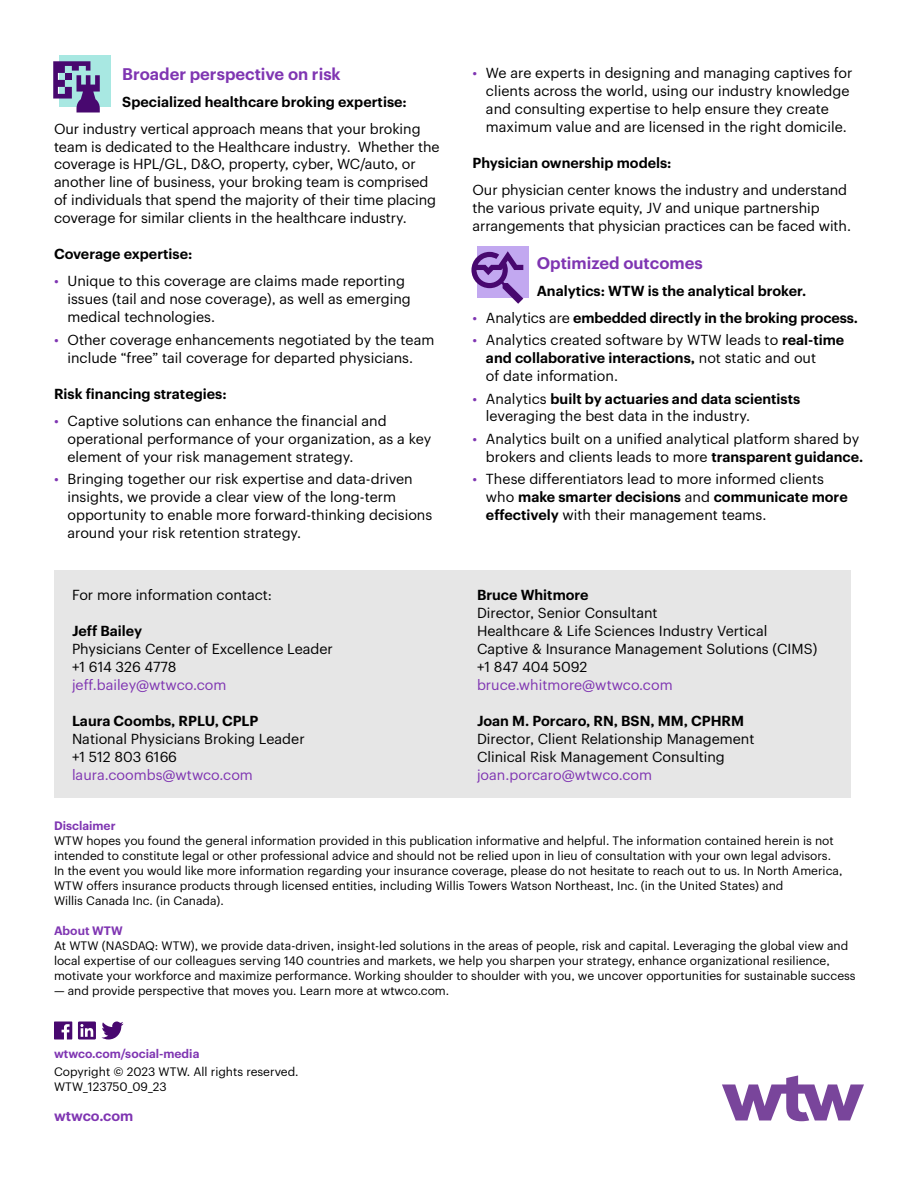
<style>
.page{position:relative;width:918px;height:1188px;background:#fff}
.page>*{position:absolute;margin:0;border:0;box-sizing:border-box;transform-origin:0 0}
.t1{font:600 16.5px "Graphik";color:#7f35b2}
.t2{font:14.25px/18px "Graphik";color:#000}
.t3{font:600 14.25px "Graphik";color:#000}
.t4{font:14.25px "Graphik";color:#7f35b2}
.t5{font:600 14.25px "Graphik";color:#7f35b2}
.t6{font:12px/15px "Graphik";color:#000}
.t7{font:600 12px "Graphik";color:#7f35b2}
.s1{color:#7f35b2}
.s2{font-weight:400;color:#7f35b2}
.s3{font-weight:400}
.s4{font-weight:600}
</style>
<div class="page">
<svg style="left:54px;top:1022px;width:18px;height:18px"></svg>
<svg style="left:78px;top:1022px;width:46px;height:18px"></svg>
<div style="left:459px;top:570px;width:391px;height:228px;background:#e6e6e6"></div>
<div style="left:54px;top:570px;width:408px;height:228px;background:#e6e6e6"></div>
<div style="left:477px;top:246px;width:52px;height:52px;background:#c2a8f0"></div>
<svg style="left:471px;top:251px;width:52px;height:53px"></svg>
<div style="left:59px;top:56px;width:51px;height:51px;background:#a8e8e2"></div>
<svg style="left:53px;top:61px;width:47px;height:52px"></svg>
<svg style="left:722px;top:1075px;width:142px;height:46px"></svg>
<p class="t1" style="left:122px;top:61px;width:220px">Broader perspective on risk</p>
<p class="t3" style="left:122px;top:90px;width:286px">Specialized healthcare broking expertise:</p>
<p class="t2" style="left:54px;top:118px;width:387px">Our industry vertical approach means that your broking team is dedicated to the Healthcare industry. Whether the coverage is HPL/GL, D&amp;O, property, cyber, WC/auto, or another line of business, your broking team is comprised of individuals that spend the majority of their time placing coverage for similar clients in the healthcare industry.</p>
<p class="t3" style="left:54px;top:243px;width:140px">Coverage expertise:</p>
<p class="t2" style="left:68px;top:271px;width:345px;text-indent:-13px"><span class="s1">•</span> Unique to this coverage are claims made reporting issues (tail and nose coverage), as well as emerging medical technologies.</p>
<p class="t2" style="left:54px;top:330px;width:382px;text-align:center"><span class="s1">•</span> Other coverage enhancements negotiated by the team include “free” tail coverage for departed physicians.</p>
<p class="t3" style="left:54px;top:383px;width:174px">Risk financing strategies:</p>
<p class="t2" style="left:68px;top:411px;width:365px;text-indent:-13px"><span class="s1">•</span> Captive solutions can enhance the financial and operational performance of your organization, as a key element of your risk management strategy.</p>
<p class="t2" style="left:68px;top:469px;width:366px;text-indent:-13px"><span class="s1">•</span> Bringing together our risk expertise and data-driven insights, we provide a clear view of the long-term opportunity to enable more forward-thinking decisions around your risk retention strategy.</p>
<p class="t2" style="left:72px;top:584px;width:202px">For more information contact:</p>
<p class="t3" style="left:72px;top:620px;width:72px">Jeff Bailey</p>
<p class="t2" style="left:72px;top:638px;width:262px">Physicians Center of Excellence Leader +1 614 326 4778</p>
<p class="t4" style="left:72px;top:674px;width:156px">jeff.bailey@wtwco.com</p>
<p class="t3" style="left:72px;top:710px;width:188px">Laura Coombs, RPLU, CPLP</p>
<p class="t2" style="left:72px;top:728px;width:234px">National Physicians Broking Leader +1 512 803 6166</p>
<p class="t4" style="left:72px;top:764px;width:182px">laura.coombs@wtwco.com</p>
<p class="t2" style="left:486px;top:63px;width:368px;text-indent:-13px"><span class="s1">•</span> We are experts in designing and managing captives for clients across the world, using our industry knowledge and consulting expertise to help ensure they create maximum value and are licensed in the right domicile.</p>
<p class="t3" style="left:473px;top:152px;width:201px">Physician ownership models:</p>
<p class="t2" style="left:473px;top:180px;width:380px">Our physician center knows the industry and understand the various private equity, JV and unique partnership arrangements that physician practices can be faced with.</p>
<p class="t1" style="left:537px;top:250px;width:168px">Optimized outcomes</p>
<p class="t3" style="left:537px;top:279px;width:271px">Analytics: WTW is the analytical broker.</p>
<p class="t3" style="left:473px;top:306px;width:387px"><span class="s2">•</span> <span class="s3">Analytics are</span> embedded directly in the broking process.</p>
<p class="t2" style="left:486px;top:330px;width:360px;text-indent:-13px"><span class="s1">•</span> Analytics created software by WTW leads to <span class="s4">real-time and collaborative interactions,</span> not static and out<br>of date information.</p>
<p class="t2" style="left:486px;top:388px;width:316px;text-indent:-13px"><span class="s1">•</span> Analytics <span class="s4">built by actuaries and data scientists </span>leveraging the best data in the industry.</p>
<p class="t2" style="left:473px;top:429px;width:392px;text-align:right"><span class="s1">•</span> Analytics built on a unified analytical platform shared by brokers and clients leads to more <span class="s4">transparent guidance.</span></p>
<p class="t2" style="left:486px;top:469px;width:363px;text-indent:-13px"><span class="s1">•</span> These differentiators lead to more informed clients who <span class="s4">make smarter decisions</span> and <span class="s4">communicate more effectively</span> with their management teams.</p>
<p class="t3" style="left:477px;top:584px;width:113px">Bruce Whitmore</p>
<p class="t2" style="left:477px;top:602px;width:342px">Director, Senior Consultant<br>Healthcare &amp; Life Sciences Industry Vertical Captive &amp; Insurance Management Solutions (CIMS) +1 847 404 5092</p>
<p class="t4" style="left:477px;top:674px;width:197px">bruce.whitmore@wtwco.com</p>
<p class="t3" style="left:477px;top:710px;width:269px">Joan M. Porcaro, RN, BSN, MM, CPHRM</p>
<p class="t2" style="left:477px;top:728px;width:279px">Director, Client Relationship Management<br>Clinical Risk Management Consulting</p>
<p class="t4" style="left:477px;top:764px;width:177px">joan.porcaro@wtwco.com</p>
<p class="t7" style="left:54px;top:816px;width:63px">Disclaimer</p>
<p class="t6" style="left:54px;top:832px;width:790px">WTW hopes you found the general information provided in this publication informative and helpful. The information contained herein is not intended to constitute legal or other professional advice and should not be relied upon in lieu of consultation with your own legal advisors.<br>In the event you would like more information regarding your insurance coverage, please do not hesitate to reach out to us. In North America, WTW offers insurance products through licensed entities, including Willis Towers Watson Northeast, Inc. (in the United States) and<br>Willis Canada Inc. (in Canada).</p>
<p class="t7" style="left:54px;top:921px;width:70px">About WTW</p>
<p class="t6" style="left:54px;top:937px;width:803px">At WTW (NASDAQ: WTW), we provide data-driven, insight-led solutions in the areas of people, risk and capital. Leveraging the global view and local expertise of our colleagues serving 140 countries and markets, we help you sharpen your strategy, enhance organizational resilience, motivate your workforce and maximize performance. Working shoulder to shoulder with you, we uncover opportunities for sustainable success</p>
<p class="t6" style="left:54px;top:982px;width:397px">— and provide perspective that moves you. Learn more at wtwco.com.</p>
<p class="t7" style="left:54px;top:1044px;width:147px">wtwco.com/social-media</p>
<p class="t6" style="left:54px;top:1063px;width:246px">Copyright © 2023 WTW. All rights reserved.<br>WTW_123750_09_23</p>
<p class="t5" style="left:54px;top:1104px;width:81px">wtwco.com</p>
</div>
